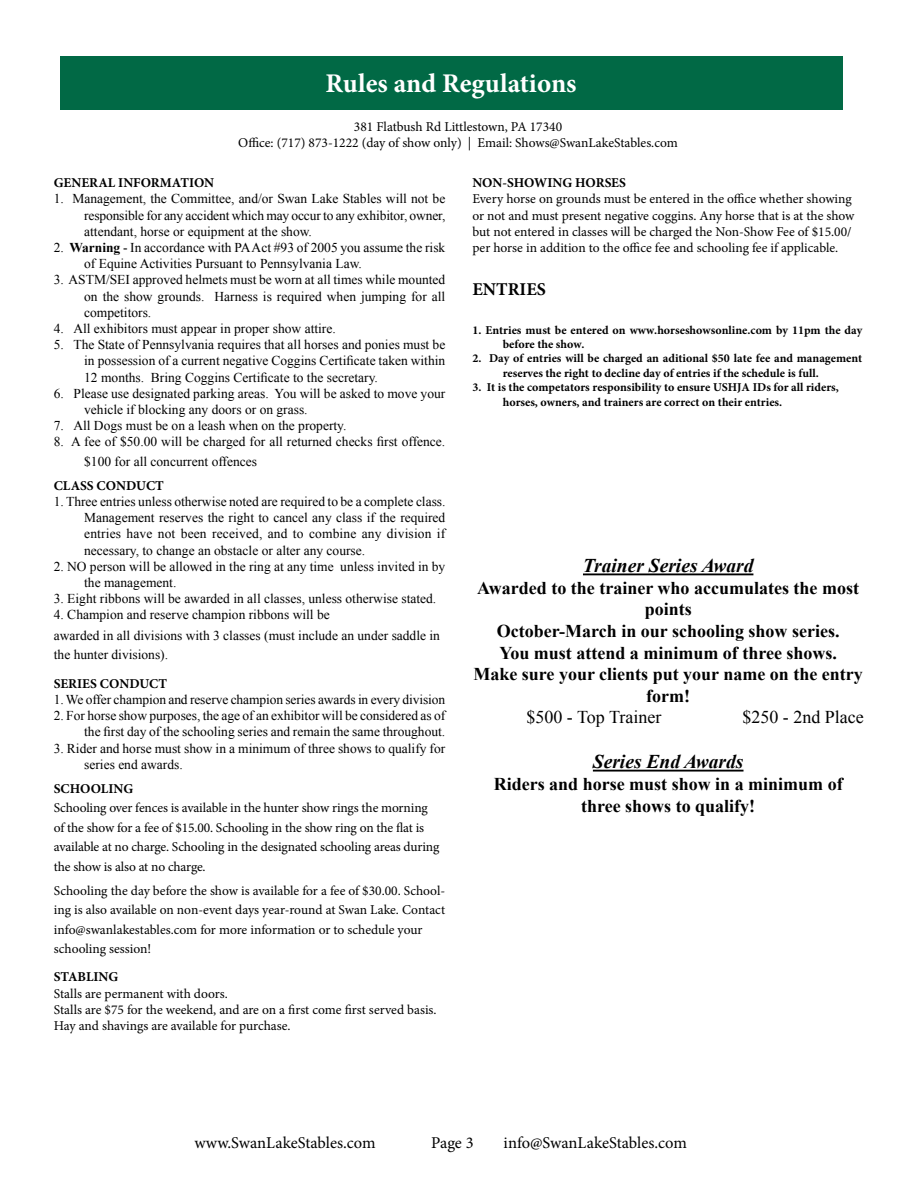
<style>
.page{position:relative;width:918px;height:1188px;background:#fff}
.page>*{position:absolute;margin:0;border:0;box-sizing:border-box;transform-origin:0 0}
.t1{font:700 27px "Minion Pro";color:#fff}
.t2{font:italic 700 19.5px "Times New Roman";color:#000}
.t3{font:700 18px/21.6px "Times New Roman";color:#000;text-align:center}
.t4{font:18px "Times New Roman";color:#000}
.t5{font:700 18px "Minion Pro";color:#000}
.t6{font:16.5px "Minion Pro";color:#000}
.t7{font:13.5px/16.2px "Times New Roman";color:#000}
.t8{font:13.5px/16.2px "Minion Pro";letter-spacing:-.005em;color:#000}
.t9{font:700 13.5px "Minion Pro";color:#000}
.t10{font:700 12px/14.4px "Minion Pro";color:#000}
.s1{font-weight:700}
</style>
<div class="page">
<div style="left:60px;top:56px;width:783px;height:54px;background:#016945"></div>
<hr style="left:583px;top:573px;width:170px;height:2px;background:#000">
<hr style="left:593px;top:770px;width:151px;height:2px;background:#000">
<h1 class="t1" style="left:326px;top:65px;width:253px">Rules and Regulations</h1>
<p class="t8" style="left:238px;top:118px;width:441px;text-align:center">381 Flatbush Rd Littlestown, PA 17340<br>Office: (717) 873-1222 (day of show only) | Email: Shows@SwanLakeStables.com</p>
<p class="t9" style="left:54px;top:173px;width:162px">GENERAL INFORMATION</p>
<p class="t7" style="left:84px;top:191px;width:363px;text-align:justify;text-indent:-30px">1. Management, the Committee, and/or Swan Lake Stables will not be responsible for any accident which may occur to any exhibitor, owner, attendant, horse or equipment at the show.</p>
<p class="t7" style="left:84px;top:239px;width:363px;text-indent:-30px">2. <span class="s1">Warning</span> - In accordance with PA Act #93 of 2005 you assume the risk of Equine Activities Pursuant to Pennsylvania Law.</p>
<p class="t7" style="left:84px;top:272px;width:363px;text-align:justify;text-indent:-30px">3. ASTM/SEI approved helmets must be worn at all times while mounted on the show grounds. Harness is required when jumping for all competitors.</p>
<p class="t7" style="left:54px;top:320px;width:283px">4. All exhibitors must appear in proper show attire.</p>
<p class="t7" style="left:84px;top:336px;width:363px;text-align:justify;text-indent:-30px">5. The State of Pennsylvania requires that all horses and ponies must be in possession of a current negative Coggins Certificate taken within 12 months. Bring Coggins Certificate to the secretary.</p>
<p class="t7" style="left:84px;top:385px;width:363px;text-indent:-30px">6. Please use designated parking areas. You will be asked to move your vehicle if blocking any doors or on grass.</p>
<p class="t7" style="left:54px;top:417px;width:294px">7. All Dogs must be on a leash when on the property.</p>
<p class="t7" style="left:84px;top:432px;width:363px;line-height:19.5px;text-indent:-30px">8. A fee of $50.00 will be charged for all returned checks first offence. $100 for all concurrent offences</p>
<p class="t9" style="left:54px;top:476px;width:111px">CLASS CONDUCT</p>
<p class="t7" style="left:84px;top:493px;width:363px;text-align:justify;text-indent:-30px">1. Three entries unless otherwise noted are required to be a complete class.<br>Management reserves the right to cancel any class if the required entries have not been received, and to combine any division if necessary, to change an obstacle or alter any course.</p>
<p class="t7" style="left:84px;top:558px;width:363px;text-indent:-30px">2. NO person will be allowed in the ring at any time unless invited in by the management.</p>
<p class="t7" style="left:54px;top:590px;width:384px">3. Eight ribbons will be awarded in all classes, unless otherwise stated.</p>
<p class="t7" style="left:54px;top:605px;width:388px;line-height:20px">4. Champion and reserve champion ribbons will be<br>awarded in all divisions with 3 classes (must include an under saddle in the hunter divisions).</p>
<p class="t9" style="left:54px;top:674px;width:115px">SERIES CONDUCT</p>
<p class="t7" style="left:54px;top:691px;width:393px">1. We offer champion and reserve champion series awards in every division</p>
<p class="t7" style="left:54px;top:707px;width:393px;text-align:right">2. For horse show purposes, the age of an exhibitor will be considered as of the first day of the schooling series and remain the same throughout.</p>
<p class="t7" style="left:84px;top:740px;width:363px;text-indent:-30px">3. Rider and horse must show in a minimum of three shows to qualify for series end awards.</p>
<p class="t9" style="left:54px;top:779px;width:81px">SCHOOLING</p>
<p class="t8" style="left:54px;top:798px;width:387px;line-height:19.5px">Schooling over fences is available in the hunter show rings the morning of the show for a fee of $15.00. Schooling in the show ring on the flat is available at no charge. Schooling in the designated schooling areas during the show is also at no charge.</p>
<p class="t8" style="left:54px;top:881px;width:393px;line-height:19.5px">Schooling the day before the show is available for a fee of $30.00. School&shy;ing is also available on non-event days year-round at Swan Lake. Contact info@swanlakestables.com for more information or to schedule your schooling session!</p>
<p class="t9" style="left:54px;top:968px;width:66px">STABLING</p>
<p class="t8" style="left:54px;top:985px;width:384px">Stalls are permanent with doors.<br>Stalls are $75 for the weekend, and are on a first come first served basis.<br>Hay and shavings are available for purchase.</p>
<p class="t9" style="left:472px;top:173px;width:155px">NON-SHOWING HORSES</p>
<p class="t8" style="left:472px;top:191px;width:384px">Every horse on grounds must be entered in the office whether showing or not and must present negative coggins. Any horse that is at the show but not entered in classes will be charged the Non-Show Fee of $15.00/ per horse in addition to the office fee and schooling fee if applicable.</p>
<h3 class="t5" style="left:472px;top:277px;width:75px">ENTRIES</h3>
<p class="t10" style="left:503px;top:322px;width:361px;text-indent:-30px">1. Entries must be entered on www.horseshowsonline.com by 11pm the day before the show.</p>
<p class="t10" style="left:503px;top:351px;width:361px;text-indent:-30px">2. Day of entries will be charged an aditional $50 late fee and management reserves the right to decline day of entries if the schedule is full.</p>
<p class="t10" style="left:503px;top:380px;width:338px;text-indent:-30px">3. It is the competators responsibility to ensure USHJA IDs for all riders, horses, owners, and trainers are correct on their entries.</p>
<h2 class="t2" style="left:583px;top:552px;width:172px">Trainer Series Award</h2>
<h3 class="t3" style="left:473px;top:577px;width:391px">Awarded to the trainer who accumulates the most points<br>October-March in our schooling show series.<br>You must attend a minimum of three shows.<br>Make sure your clients put your name on the entry form!</h3>
<h3 class="t4" style="left:526px;top:705px;width:136px">$500 - Top Trainer</h3>
<h3 class="t4" style="left:742px;top:705px;width:123px">$250 - 2nd Place</h3>
<h2 class="t2" style="left:593px;top:748px;width:152px">Series End Awards</h2>
<h3 class="t3" style="left:494px;top:773px;width:351px">Riders and horse must show in a minimum of three shows to qualify!</h3>
<p class="t6" style="left:194px;top:1131px;width:183px">www.SwanLakeStables.com</p>
<p class="t6" style="left:431px;top:1131px;width:44px">Page 3</p>
<p class="t6" style="left:504px;top:1131px;width:185px">info@SwanLakeStables.com</p>
</div>
